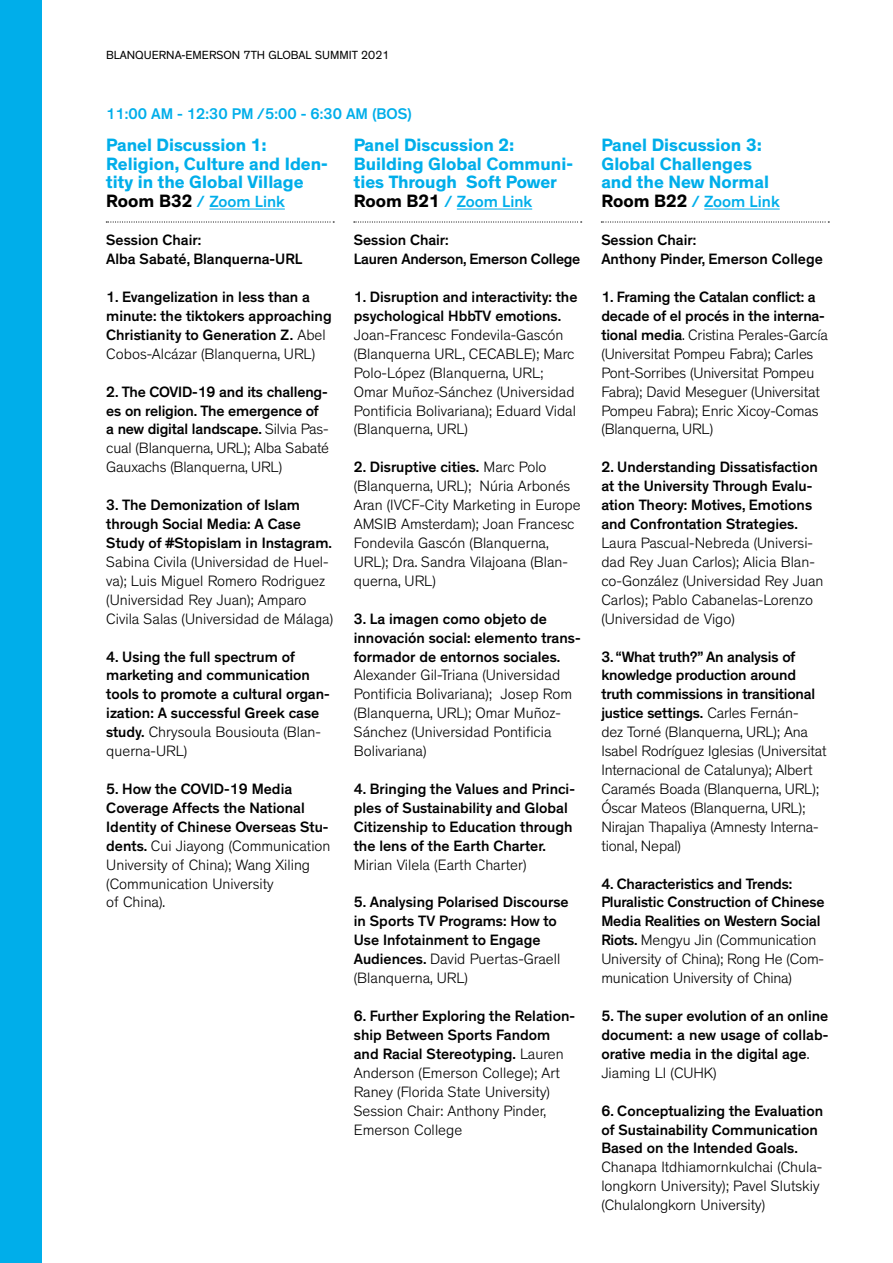
<style>
.page{position:relative;width:893px;height:1263px;background:#fff}
.page>*{position:absolute;margin:0;border:0;box-sizing:border-box;transform-origin:0 0}
.t1{font:700 18.15px/18.9px "Theinhardt";color:#00aeea}
.t2{font:500 16.5px "Theinhardt";color:#00aeea}
.t3{font:500 15.75px "Theinhardt";color:#00aeea}
.t4{font:300 15.3px/18.9px "Theinhardt";color:#000}
.t5{font:500 15.3px/18.9px "Theinhardt";color:#000}
.t6{font:12px "Theinhardt";color:#000}
.s1{font-weight:700;font-size:18.15px;color:#000}
.s2{font-weight:300}
.s3{font-weight:500}
</style>
<div class="page">
<div style="left:0;top:0;width:42px;height:1263px;background:#00aeea"></div>
<hr style="left:209px;top:209px;width:76px;height:1px;background:#00aeea">
<hr style="left:457px;top:209px;width:75px;height:1px;background:#00aeea">
<hr style="left:704px;top:209px;width:76px;height:1px;background:#00aeea">
<svg style="left:106px;top:221px;width:228px;height:2px"></svg>
<svg style="left:354px;top:221px;width:228px;height:2px"></svg>
<svg style="left:601px;top:221px;width:228px;height:2px"></svg>
<p class="t6" style="left:106px;top:48px;width:285px">BLANQUERNA-EMERSON 7TH GLOBAL SUMMIT 2021</p>
<p class="t3" style="left:106px;top:104px;width:307px">11:00 AM - 12:30 PM /5:00 - 6:30 AM (BOS)</p>
<p class="t1" style="left:106px;top:135px;width:223px">Panel Discussion 1:<br>Religion, Culture and Iden&shy;tity in the Global Village</p>
<p class="t2" style="left:106px;top:192px;width:180px"><span class="s1">Room B32</span> / Zoom Link</p>
<p class="t5" style="left:106px;top:231px;width:198px">Session Chair:<br>Alba Sabaté, Blanquerna-URL</p>
<p class="t5" style="left:106px;top:288px;width:227px">1. Evangelization in less than a minute: the tiktokers approaching Christianity to Generation Z. <span class="s2">Abel Cobos-Alcázar (Blanquerna, URL)</span></p>
<p class="t5" style="left:106px;top:382px;width:224px">2. The COVID-19 and its challeng&shy;es on religion. The emergence of a new digital landscape. <span class="s2">Silvia Pas&shy;cual (Blanquerna, URL); Alba Sabaté Gauxachs (Blanquerna, URL)</span></p>
<p class="t5" style="left:106px;top:496px;width:227px">3. The Demonization of Islam through Social Media: A Case<br>Study of #Stopislam in Instagram.</p>
<p class="t4" style="left:106px;top:552px;width:228px">Sabina Civila (Universidad de Huel&shy;va); Luis Miguel Romero Rodriguez (Universidad Rey Juan); Amparo Civila Salas (Universidad de Málaga)</p>
<p class="t5" style="left:106px;top:647px;width:225px">4. Using the full spectrum of marketing and communication tools to promote a cultural organ&shy;ization: A successful Greek case study. <span class="s2">Chrysoula Bousiouta (Blan&shy;querna-URL)</span></p>
<p class="t4" style="left:106px;top:780px;width:226px"><span class="s3">5. How the COVID-19 Media<br>Coverage Affects the National<br>Identity of Chinese Overseas Stu&shy;dents.</span> Cui Jiayong (Communication<br>University of China); Wang Xiling (Communication University<br>of China).</p>
<p class="t1" style="left:354px;top:135px;width:221px">Panel Discussion 2:<br>Building Global Communi&shy;ties Through Soft Power</p>
<p class="t2" style="left:354px;top:192px;width:180px"><span class="s1">Room B21</span> / Zoom Link</p>
<p class="t5" style="left:354px;top:231px;width:228px">Session Chair:<br>Lauren Anderson, Emerson College</p>
<p class="t5" style="left:354px;top:288px;width:225px">1. Disruption and interactivity: the psychological HbbTV emotions.</p>
<p class="t4" style="left:354px;top:325px;width:224px">Joan-Francesc Fondevila-Gascón (Blanquerna URL, CECABLE); Marc<br>Polo-López (Blanquerna, URL;<br>Omar Muñoz-Sánchez (Universidad<br>Pontificia Bolivariana); Eduard Vidal (Blanquerna, URL)</p>
<p class="t4" style="left:354px;top:458px;width:228px"><span class="s3">2. Disruptive cities.</span> Marc Polo (Blanquerna, URL); Núria Arbonés<br>Aran (IVCF-City Marketing in Europe<br>AMSIB Amsterdam); Joan Francesc<br>Fondevila Gascón (Blanquerna,<br>URL); Dra. Sandra Vilajoana (Blan&shy;querna, URL)</p>
<p class="t5" style="left:354px;top:609px;width:228px">3. La imagen como objeto de innovación social: elemento trans&shy;formador de entornos sociales.</p>
<p class="t4" style="left:354px;top:666px;width:220px">Alexander Gil-Triana (Universidad<br>Pontificia Bolivariana); Josep Rom (Blanquerna, URL); Omar Muñoz-<br>Sánchez (Universidad Pontificia<br>Bolivariana)</p>
<p class="t5" style="left:354px;top:779px;width:223px">4. Bringing the Values and Princi&shy;ples of Sustainability and Global Citizenship to Education through the lens of the Earth Charter.</p>
<p class="t4" style="left:354px;top:855px;width:174px">Mirian Vilela (Earth Charter)</p>
<p class="t5" style="left:354px;top:893px;width:216px">5. Analysing Polarised Discourse in Sports TV Programs: How to<br>Use Infotainment to Engage<br>Audiences. <span class="s2">David Puertas-Graell (Blanquerna, URL)</span></p>
<p class="t4" style="left:354px;top:1007px;width:223px"><span class="s3">6. Further Exploring the Relation&shy;ship Between Sports Fandom and Racial Stereotyping.</span> Lauren<br>Anderson (Emerson College); Art<br>Raney (Florida State University)<br>Session Chair: Anthony Pinder,<br>Emerson College</p>
<p class="t1" style="left:601px;top:135px;width:169px">Panel Discussion 3:<br>Global Challenges and the New Normal</p>
<p class="t2" style="left:601px;top:192px;width:180px"><span class="s1">Room B22</span> / Zoom Link</p>
<p class="t5" style="left:601px;top:231px;width:223px">Session Chair:<br>Anthony Pinder, Emerson College</p>
<p class="t4" style="left:601px;top:288px;width:228px"><span class="s3">1. Framing the Catalan conflict: a decade of el procés in the interna&shy;tional media</span>. Cristina Perales-García (Universitat Pompeu Fabra); Carles Pont-Sorribes (Universitat Pompeu Fabra); David Meseguer (Universitat Pompeu Fabra); Enric Xicoy-Comas (Blanquerna, URL)</p>
<p class="t5" style="left:601px;top:458px;width:218px">2. Understanding Dissatisfaction at the University Through Evalu&shy;ation Theory: Motives, Emotions and Confrontation Strategies.</p>
<p class="t4" style="left:601px;top:534px;width:224px">Laura Pascual-Nebreda (Universi&shy;dad Rey Juan Carlos); Alicia Blan&shy;co-González (Universidad Rey Juan<br>Carlos); Pablo Cabanelas-Lorenzo (Universidad de Vigo)</p>
<p class="t4" style="left:601px;top:647px;width:227px"><span class="s3">3. “What truth?” An analysis of knowledge production around truth commissions in transitional justice settings.</span> Carles Fernán-<br>dez Torné (Blanquerna, URL); Ana<br>Isabel Rodríguez Iglesias (Universitat<br>Internacional de Catalunya); Albert<br>Caramés Boada (Blanquerna, URL);<br>Óscar Mateos (Blanquerna, URL);<br>Nirajan Thapaliya (Amnesty Interna&shy;tional, Nepal)</p>
<p class="t5" style="left:601px;top:874px;width:225px">4. Characteristics and Trends:<br>Pluralistic Construction of Chinese Media Realities on Western Social Riots. <span class="s2">Mengyu Jin (Communication University of China); Rong He (Com&shy;munication University of China)</span></p>
<p class="t5" style="left:601px;top:1007px;width:228px">5. The super evolution of an online document: a new usage of collab&shy;orative media in the digital age<span class="s2">.<br>Jiaming LI (CUHK)</span></p>
<p class="t5" style="left:601px;top:1101px;width:223px">6. Conceptualizing the Evaluation of Sustainability Communication<br>Based on the Intended Goals.</p>
<p class="t4" style="left:601px;top:1158px;width:222px">Chanapa Itdhiamornkulchai (Chula&shy;longkorn University); Pavel Slutskiy (Chulalongkorn University)</p>
</div>
